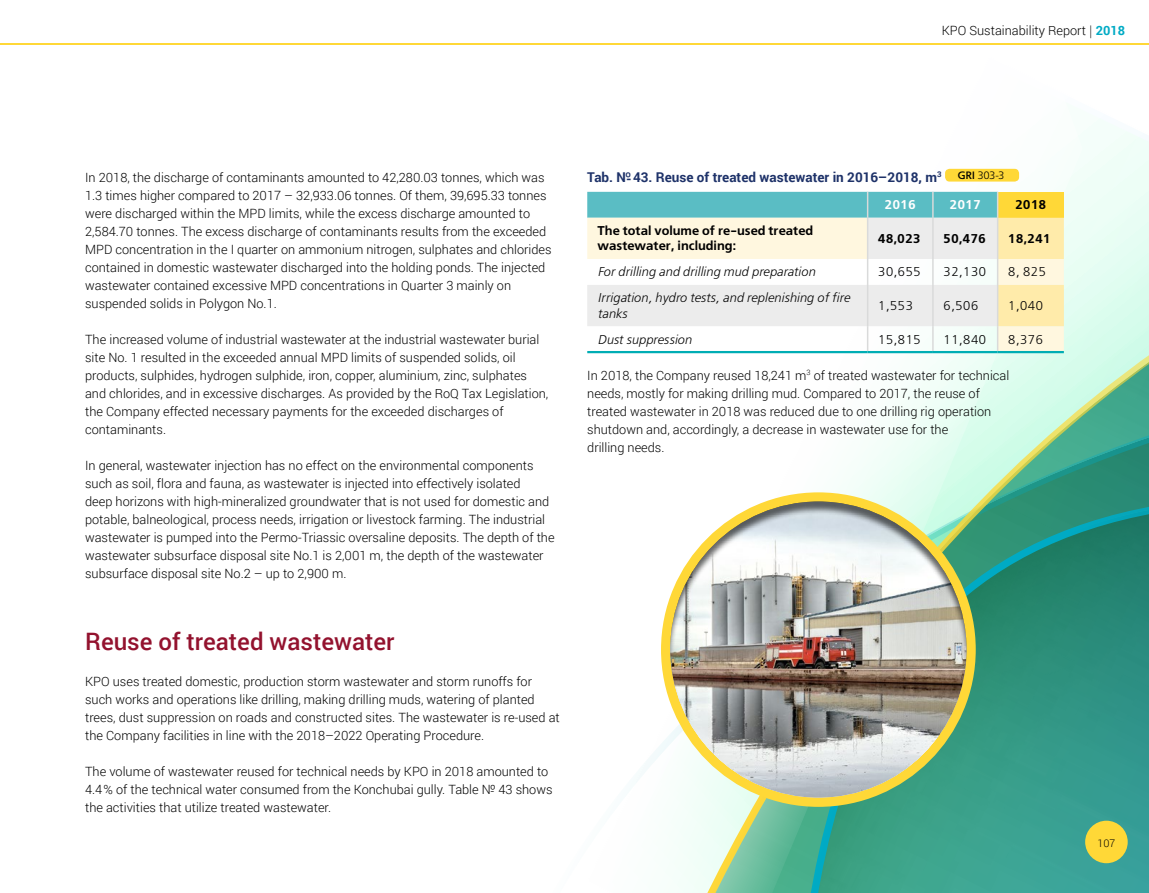
<style>
.page{position:relative;width:1149px;height:893px;background:#fff}
.page>*{position:absolute;margin:0;border:0;box-sizing:border-box;transform-origin:0 0}
.t1{font:500 24px "Roboto";color:#93122e}
.t2{font:700 13.5px "Roboto";color:#1e3269}
.t3{font:300 12.75px/18px "Roboto";color:#000}
.t4{font:italic 12.75px/15.3px "DS Free Set";color:#000}
.t5{font:700 12.75px/15.3px "DS Free Set";color:#000}
.t6{font:12.75px "DS Free Set";color:#000}
.t7{font:700 12.75px "DS Free Set";color:#fff}
.t8{font:300 10.5px "DS Tornado";color:#000}
.t9{font:300 10.5px "Roboto";color:#000}
.s1{font-family:"E Mprint"}
.s2{font-weight:700;color:#00abc5}
.s3{font-weight:500}
</style>
<div class="page">
<svg style="left:637px;top:186px;width:511px;height:707px"></svg>
<svg style="left:784px;top:430px;width:364px;height:463px;background:#4da693"></svg>
<div style="left:944px;top:169px;width:74px;height:13px;background:#ffd837;border-radius:4px"></div>
<svg style="left:637px;top:326px;width:426px;height:25px"></svg>
<svg style="left:587px;top:192px;width:476px;height:134px"></svg>
<hr style="left:866px;top:218px;width:2px;height:41px;background:#d9dada">
<hr style="left:931px;top:218px;width:2px;height:41px;background:#d9dada">
<hr style="left:996px;top:218px;width:2px;height:41px;background:#d9dada">
<hr style="left:866px;top:259px;width:2px;height:26px;background:#d9dada">
<hr style="left:931px;top:259px;width:2px;height:26px;background:#d9dada">
<hr style="left:996px;top:259px;width:2px;height:26px;background:#d9dada">
<hr style="left:866px;top:285px;width:2px;height:41px;background:#d9dada">
<hr style="left:931px;top:285px;width:2px;height:41px;background:#d9dada">
<hr style="left:996px;top:285px;width:2px;height:41px;background:#d9dada">
<hr style="left:866px;top:192px;width:2px;height:26px;background:#d9dada">
<hr style="left:587px;top:351px;width:280px;height:2px;background:#00adb4">
<hr style="left:867px;top:351px;width:65px;height:2px;background:#00adb4">
<hr style="left:932px;top:351px;width:65px;height:2px;background:#00adb4">
<hr style="left:997px;top:351px;width:66px;height:2px;background:#00adb4">
<hr style="left:931px;top:192px;width:2px;height:26px;background:#d9dada">
<hr style="left:996px;top:192px;width:2px;height:26px;background:#d9dada">
<hr style="left:866px;top:326px;width:2px;height:25px;background:#d9dada">
<hr style="left:931px;top:326px;width:2px;height:25px;background:#d9dada">
<hr style="left:996px;top:326px;width:2px;height:25px;background:#d9dada">
<div style="left:657px;top:490px;width:321px;height:309px;background:#000;opacity:.6"></div>
<div style="left:1084px;top:821px;width:43px;height:42px;background:#ffd837;border-radius:50%"></div>
<hr style="left:0;top:43px;width:1148px;height:2px;background:#ffd837">
<p class="t3" style="left:941px;top:21px;width:185px">KPO Sustainability Report <span class="s1">|</span> <span class="s2">2018</span></p>
<p class="t3" style="left:85px;top:168px;width:468px">In 2018, the discharge of contaminants amounted to 42,280.03 tonnes, which was 1.3 times higher compared to 2017 – 32,933.06 tonnes. Of them, 39,695.33 tonnes were discharged within the MPD limits, while the excess discharge amounted to 2,584.70 tonnes. The excess discharge of contaminants results from the exceeded MPD concentration in the I quarter on ammonium nitrogen, sulphates and chlorides contained in domestic wastewater discharged into the holding ponds. The injected wastewater contained excessive MPD concentrations in Quarter 3 mainly on suspended solids in Polygon No.1.</p>
<p class="t3" style="left:85px;top:330px;width:464px">The increased volume of industrial wastewater at the industrial wastewater burial site No. 1 resulted in the exceeded annual MPD limits of suspended solids, oil products, sulphides, hydrogen sulphide, iron, copper, aluminium, zinc, sulphates and chlorides, and in excessive discharges. As provided by the RoQ Tax Legislation, the Company effected necessary payments for the exceeded discharges of contaminants.</p>
<p class="t3" style="left:85px;top:456px;width:471px">In general, wastewater injection has no effect on the environmental components such as soil, flora and fauna, as wastewater is injected into effectively isolated<br>deep horizons with high-mineralized groundwater that is not used for domestic and potable, balneological, process needs, irrigation or livestock farming. The industrial wastewater is pumped into the Permo-Triassic oversaline deposits. The depth of the wastewater subsurface disposal site No.1 is 2,001 m, the depth of the wastewater subsurface disposal site No.2 – up to 2,900 m.</p>
<h1 class="t1" style="left:85px;top:624px;width:311px">Reuse of treated wastewater</h1>
<p class="t3" style="left:85px;top:672px;width:476px">KPO uses treated domestic, production storm wastewater and storm runoffs for such works and operations like drilling, making drilling muds, watering of planted trees, dust suppression on roads and constructed sites. The wastewater is re-used at the Company facilities in line with the 2018–2022 Operating Procedure.</p>
<p class="t3" style="left:85px;top:762px;width:469px">The volume of wastewater reused for technical needs by KPO in 2018 amounted to<br>4.4 % of the technical water consumed from the Konchubai gully. Table № 43 shows the activities that utilize treated wastewater.</p>
<p class="t2" style="left:587px;top:167px;width:356px">Tab. №43. Reuse of treated wastewater in 2016–2018, m<sup>3</sup></p>
<p class="t8" style="left:957px;top:170px;width:48px"><span class="s3">GRI</span> 303-3</p>
<p class="t7" style="left:884px;top:197px;width:33px">2016</p>
<p class="t7" style="left:949px;top:197px;width:33px">2017</p>
<p class="t5" style="left:1014px;top:198px;width:33px">2018</p>
<p class="t5" style="left:597px;top:223px;width:217px">The total volume of re-used treated wastewater, including:</p>
<p class="t5" style="left:877px;top:231px;width:44px">48,023</p>
<p class="t5" style="left:942px;top:231px;width:44px">50,476</p>
<p class="t5" style="left:1007px;top:231px;width:44px">18,241</p>
<p class="t4" style="left:597px;top:265px;width:219px">For drilling and drilling mud preparation</p>
<p class="t6" style="left:877px;top:265px;width:45px">30,655</p>
<p class="t6" style="left:942px;top:265px;width:45px">32,130</p>
<p class="t6" style="left:1007px;top:265px;width:40px">8, 825</p>
<p class="t4" style="left:597px;top:291px;width:254px">Irrigation, hydro tests, and replenishing of fire tanks</p>
<p class="t6" style="left:877px;top:298px;width:37px">1,553</p>
<p class="t6" style="left:942px;top:298px;width:37px">6,506</p>
<p class="t6" style="left:1007px;top:298px;width:37px">1,040</p>
<p class="t4" style="left:597px;top:332px;width:96px">Dust suppression</p>
<p class="t6" style="left:877px;top:332px;width:45px">15,815</p>
<p class="t6" style="left:942px;top:332px;width:45px">11,840</p>
<p class="t6" style="left:1007px;top:332px;width:37px">8,376</p>
<p class="t3" style="left:587px;top:366px;width:423px">In 2018, the Company reused 18,241 m<sup>3</sup> of treated wastewater for technical needs, mostly for making drilling mud. Compared to 2017, the reuse of treated wastewater in 2018 was reduced due to one drilling rig operation shutdown and, accordingly, a decrease in wastewater use for the<br>drilling needs.</p>
<p class="t9" style="left:1097px;top:836px;width:19px">107</p>
</div>
